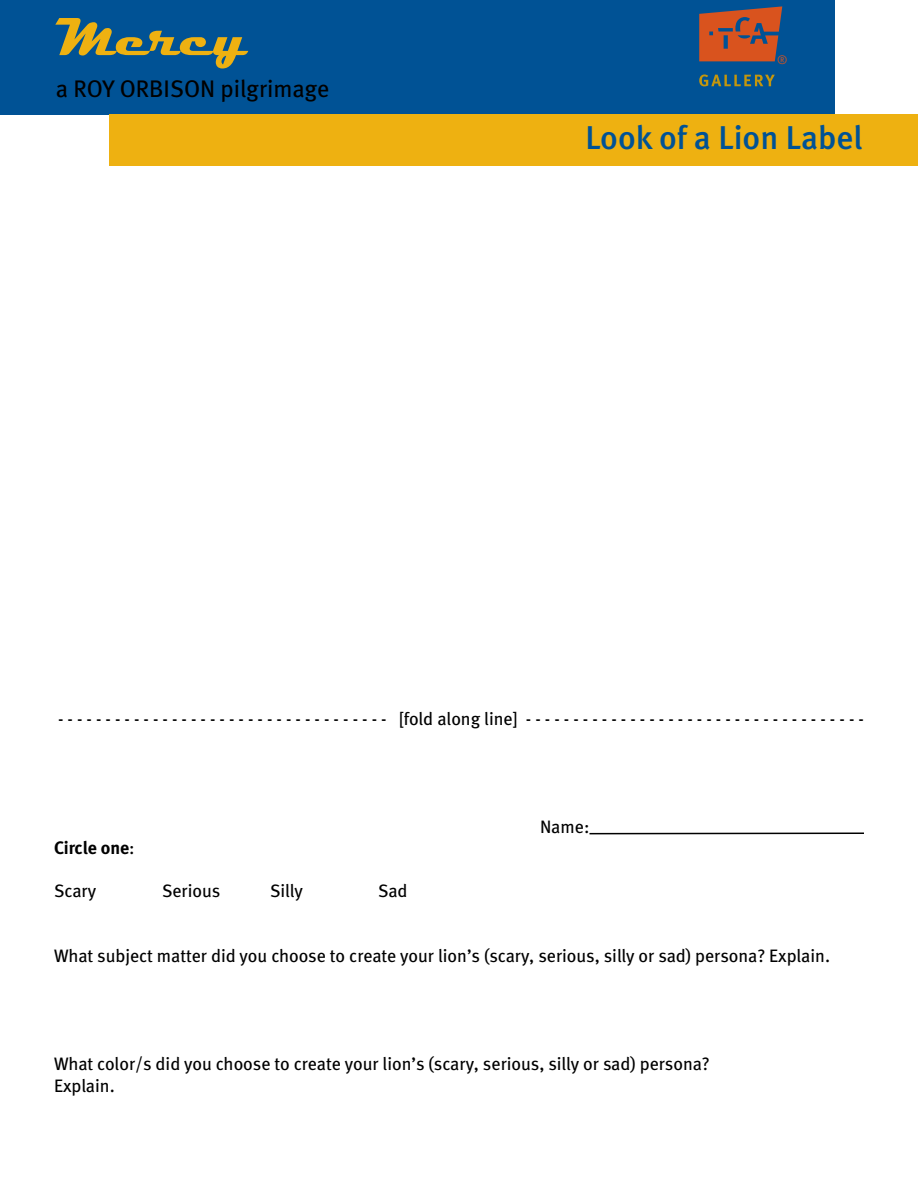
<style>
.page{position:relative;width:918px;height:1188px;background:#fff}
.page>*{position:absolute;margin:0;border:0;box-sizing:border-box;transform-origin:0 0}
.t1{font:700 54px "Magneto";color:#eeb111}
.t2{font:33px "Meta Medium LF";color:#005295}
.t3{font:24px "Meta";color:#000}
.t4{font:18px/21.6px "Meta";color:#000}
.t5{font:700 18px "Meta";letter-spacing:-.005em;color:#000}
.t6{font:12px "Meta Normal";color:#d9531e}
.s1{font-weight:400}
</style>
<div class="page">
<hr style="left:589px;top:832px;width:275px;height:2px;background:#000">
<div style="left:0;top:0;width:834px;height:114px;background:#005295"></div>
<div style="left:110px;top:114px;width:808px;height:52px;background:#eeb111"></div>
<svg style="left:699px;top:6px;width:83px;height:55px"></svg>
<svg style="left:699px;top:75px;width:76px;height:11px"></svg>
<h1 class="t1" style="left:56px;top:6px;width:194px">Mercy</h1>
<h3 class="t3" style="left:56px;top:74px;width:275px">a ROY ORBISON pilgrimage</h3>
<p class="t6" style="left:777px;top:53px;width:12px">®</p>
<h2 class="t2" style="left:585px;top:118px;width:279px">Look of a Lion Label</h2>
<p class="t4" style="left:58px;top:707px;width:807px">- - - - - - - - - - - - - - - - - - - - - - - - - - - - - - - - - - - [fold along line] - - - - - - - - - - - - - - - - - - - - - - - - - - - - - - - - - - - -</p>
<p class="t5" style="left:54px;top:837px;width:82px">Circle one<span class="s1">:</span></p>
<p class="t4" style="left:54px;top:880px;width:44px">Scary</p>
<p class="t4" style="left:162px;top:880px;width:60px">Serious</p>
<p class="t4" style="left:270px;top:880px;width:34px">Silly</p>
<p class="t4" style="left:378px;top:880px;width:31px">Sad</p>
<p class="t4" style="left:540px;top:815px;width:51px">Name:</p>
<p class="t4" style="left:54px;top:945px;width:778px">What subject matter did you choose to create your lion’s (scary, serious, silly or sad) persona? Explain.</p>
<p class="t4" style="left:54px;top:1053px;width:657px">What color/s did you choose to create your lion’s (scary, serious, silly or sad) persona?<br>Explain.</p>
</div>
